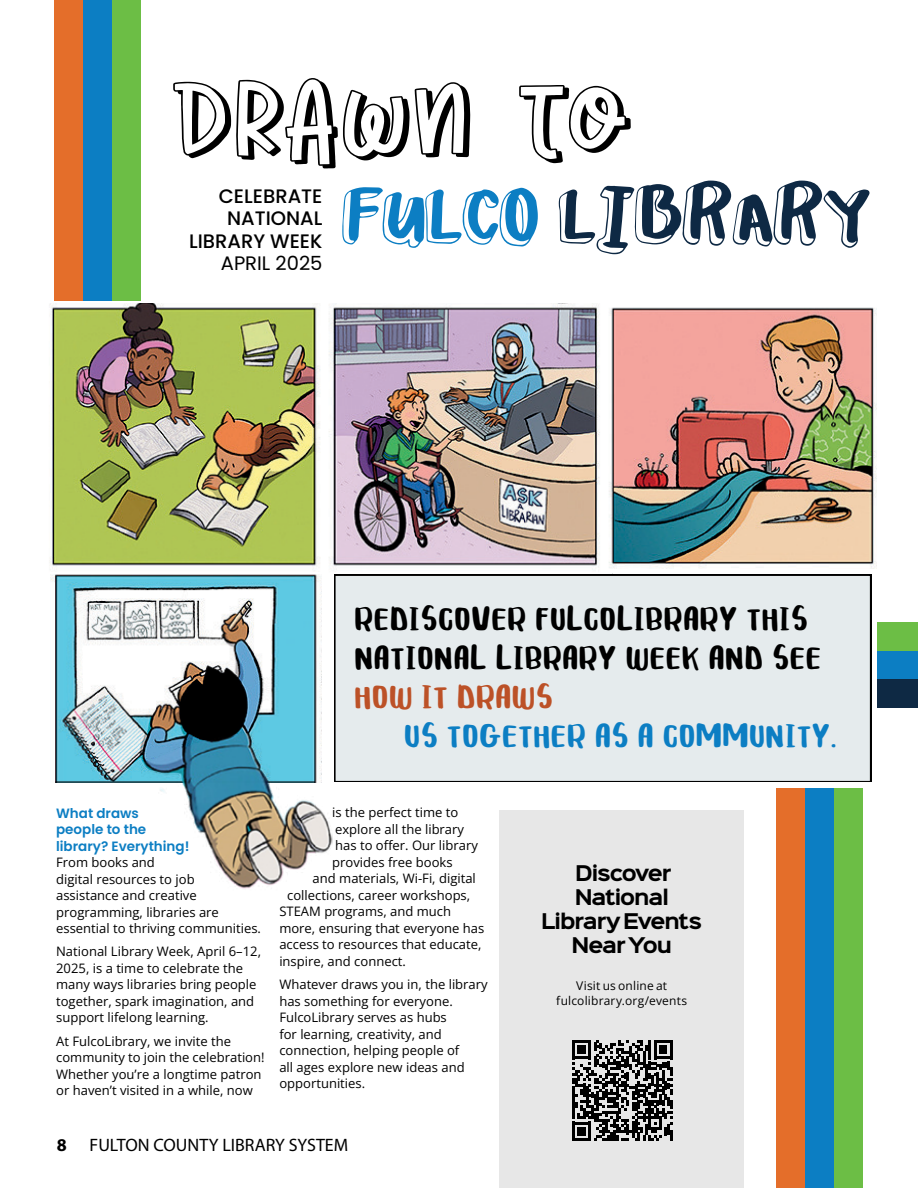
<style>
.page{position:relative;width:918px;height:1188px;background:#fff}
.page>*{position:absolute;margin:0;border:0;box-sizing:border-box;transform-origin:0 0}
.t1{font:114.15px "Bojangles Font";color:#000;scale:1.13 1}
.t2{font:81px "Leah Gaviota Double";letter-spacing:-.03em;color:#0e2944;scale:1.09 1}
.t3{font:700 30px/39px "Leah Gaviota";letter-spacing:.04em;color:#000}
.t4{font:700 30px "Leah Gaviota";letter-spacing:.04em;color:#0c7ec3}
.t5{font:700 30px "Leah Gaviota";letter-spacing:.04em;color:#bc5127}
.t6{font:700 19.5px/24px "Sinkin Sans 700";letter-spacing:-.055em;color:#000;text-align:center}
.t7{font:500 19.5px/22.5px "Poppins";color:#000;text-align:right}
.t8{font:19.5px "Poppins";color:#000}
.t9{font:18px "Myriad Pro";color:#000}
.t10{font:700 18px "Myriad Pro";color:#000}
.t11{font:600 13.5px/16.5px "Poppins";color:#0c7ec3}
.t12{font:13.05px/16.5px "Open Sans";color:#000}
.t13{font:12px/15px "Open Sans";letter-spacing:.015em;color:#000;text-align:center}
.s1{color:#0c7ec3}
</style>
<div class="page">
<div style="left:776px;top:783px;width:29px;height:405px;background:#e46e2a"></div>
<div style="left:54px;top:0;width:29px;height:304px;background:#e46e2a"></div>
<div style="left:805px;top:783px;width:29px;height:405px;background:#0c7ec3"></div>
<div style="left:83px;top:0;width:29px;height:304px;background:#0c7ec3"></div>
<div style="left:834px;top:783px;width:29px;height:405px;background:#6cbe45"></div>
<div style="left:112px;top:0;width:29px;height:304px;background:#6cbe45"></div>
<div style="left:858px;top:622px;width:60px;height:29px;background:#6cbe45"></div>
<div style="left:858px;top:651px;width:60px;height:29px;background:#0c7ec3"></div>
<div style="left:858px;top:679px;width:60px;height:29px;background:#0e2944"></div>
<div style="left:500px;top:810px;width:244px;height:378px;background:#e7e7e7"></div>
<svg style="left:572px;top:1040px;width:101px;height:101px"></svg>
<img style="left:49px;top:303px;width:563px;height:272px">
<img style="left:605px;top:303px;width:271px;height:270px">
<img style="left:50px;top:573px;width:67px;height:208px">
<div style="left:339px;top:575px;width:532px;height:207px;background:#e5ebed"></div>
<hr style="left:55px;top:781px;width:260px;height:2px;background:#000">
<img style="left:117px;top:573px;width:222px;height:316px">
<h1 class="t1" style="left:171px;top:64px;width:411px">DRAWN TO</h1>
<h2 class="t2" style="left:342px;top:162px;width:487px"><span class="s1">FULCO</span> LIBRARY</h2>
<h3 class="t7" style="left:189px;top:185px;width:135px">CELEBRATE<br>NATIONAL<br>LIBRARY WEEK</h3>
<h3 class="t8" style="left:221px;top:252px;width:103px">APRIL 2025</h3>
<h3 class="t3" style="left:356px;top:599px;width:468px">REDISCOVER FULCOLIBRARY THIS<br>NATIONAL LIBRARY WEEK AND SEE</h3>
<h3 class="t5" style="left:356px;top:678px;width:199px">HOW IT DRAWS</h3>
<h3 class="t4" style="left:405px;top:717px;width:433px">US TOGETHER AS A COMMUNITY.</h3>
<p class="t11" style="left:56px;top:805px;width:135px">What draws people to the library? Everything!</p>
<p class="t12" style="left:56px;top:854px;width:206px">From books and<br>digital resources to job<br>assistance and creative programming, libraries are essential to thriving communities.</p>
<p class="t12" style="left:56px;top:943px;width:206px">National Library Week, April 6–12,<br>2025, is a time to celebrate the many ways libraries bring people together, spark imagination, and support lifelong learning.</p>
<p class="t12" style="left:56px;top:1032px;width:210px">At FulcoLibrary, we invite the community to join the celebration!<br>Whether you’re a longtime patron or haven’t visited in a while, now</p>
<p class="t12" style="left:332px;top:804px;width:128px">is the perfect time to</p>
<p class="t12" style="left:335px;top:821px;width:130px">explore all the library</p>
<p class="t12" style="left:335px;top:837px;width:144px">has to offer. Our library</p>
<p class="t12" style="left:332px;top:854px;width:122px">provides free books</p>
<p class="t12" style="left:313px;top:870px;width:165px">and materials, Wi-Fi, digital</p>
<p class="t12" style="left:287px;top:887px;width:185px">collections, career workshops,</p>
<p class="t12" style="left:279px;top:903px;width:173px">STEAM programs, and much</p>
<p class="t12" style="left:279px;top:920px;width:207px">more, ensuring that everyone has</p>
<p class="t12" style="left:279px;top:936px;width:204px">access to resources that educate,</p>
<p class="t12" style="left:279px;top:953px;width:128px">inspire, and connect.</p>
<p class="t12" style="left:279px;top:976px;width:210px">Whatever draws you in, the library has something for everyone.<br>FulcoLibrary serves as hubs<br>for learning, creativity, and connection, helping people of<br>all ages explore new ideas and opportunities.</p>
<h3 class="t6" style="left:541px;top:863px;width:162px">Discover<br>National<br>Library Events<br>Near You</h3>
<p class="t13" style="left:556px;top:977px;width:132px">Visit us online at fulcolibrary.org/events</p>
<h3 class="t10" style="left:57px;top:1133px;width:11px">8</h3>
<h3 class="t9" style="left:90px;top:1134px;width:260px">FULTON COUNTY LIBRARY SYSTEM</h3>
</div>
